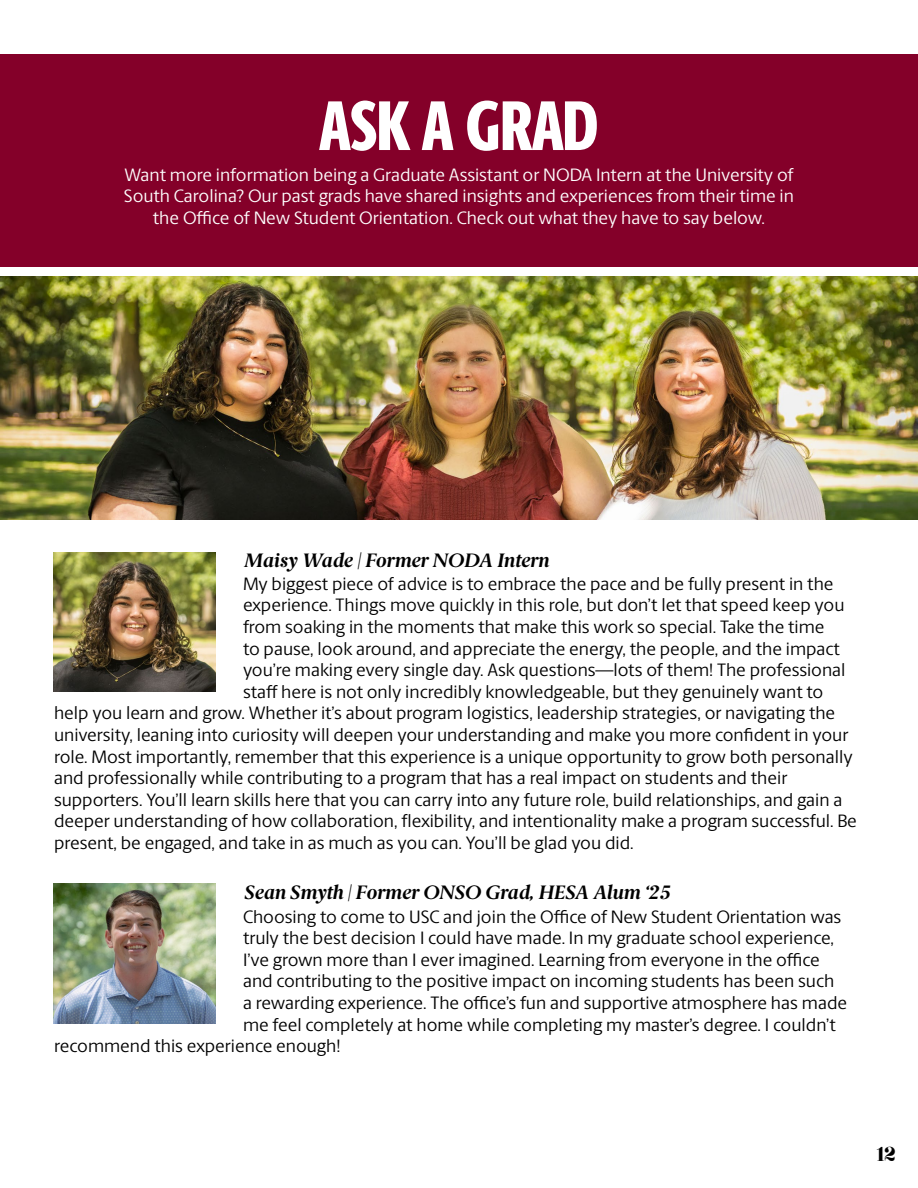
<style>
.page{position:relative;width:918px;height:1188px;background:#fff}
.page>*{position:absolute;margin:0;border:0;box-sizing:border-box;transform-origin:0 0}
.t1{font:800 70.5px "Berlingske Sans X Cn";letter-spacing:-.01em;color:#fff}
.t2{font:italic 700 19.5px "Berlingske Serif";letter-spacing:-.01em;color:#000}
.t3{font:18px "Berlingske Sans";color:#000}
.t4{font:18px/21.6px "Berlingske Sans";color:#fff;text-align:center}
.t5{font:18px "Karlie Extras";color:#000}
</style>
<div class="page">
<div style="left:0;top:54px;width:918px;height:212px;background:#840029"></div>
<img style="left:0;top:277px;width:918px;height:243px">
<img style="left:54px;top:552px;width:162px;height:140px">
<img style="left:54px;top:884px;width:162px;height:139px">
<h1 class="t1" style="left:319px;top:73px;width:282px">ASK A GRAD</h1>
<p class="t4" style="left:124px;top:163px;width:672px">Want more information being a Graduate Assistant or NODA Intern at the University of<br>South Carolina? Our past grads have shared insights and experiences from their time in the Office of New Student Orientation. Check out what they have to say below.</p>
<p class="t2" style="left:244px;top:547px;width:307px">Maisy Wade | Former NODA Intern</p>
<p class="t3" style="left:243px;top:571px;width:592px">My biggest piece of advice is to embrace the pace and be fully present in the</p>
<p class="t3" style="left:243px;top:593px;width:603px">experience. Things move quickly in this role, but don’t let that speed keep you</p>
<p class="t3" style="left:243px;top:614px;width:583px">from soaking in the moments that make this work so special. Take the time</p>
<p class="t3" style="left:243px;top:636px;width:599px">to pause, look around, and appreciate the energy, the people, and the impact</p>
<p class="t3" style="left:243px;top:658px;width:604px">you’re making every single day. Ask questions—lots of them! The professional</p>
<p class="t3" style="left:243px;top:679px;width:582px">staff here is not only incredibly knowledgeable, but they genuinely want to</p>
<p class="t3" style="left:54px;top:701px;width:783px">help you learn and grow. Whether it’s about program logistics, leadership strategies, or navigating the</p>
<p class="t3" style="left:54px;top:722px;width:796px">university, leaning into curiosity will deepen your understanding and make you more confident in your</p>
<p class="t3" style="left:54px;top:744px;width:800px">role. Most importantly, remember that this experience is a unique opportunity to grow both personally</p>
<p class="t3" style="left:54px;top:766px;width:735px">and professionally while contributing to a program that has a real impact on students and their</p>
<p class="t3" style="left:54px;top:787px;width:790px">supporters. You’ll learn skills here that you can carry into any future role, build relationships, and gain a</p>
<p class="t3" style="left:54px;top:809px;width:804px">deeper understanding of how collaboration, flexibility, and intentionality make a program successful. Be</p>
<p class="t3" style="left:54px;top:830px;width:581px">present, be engaged, and take in as much as you can. You’ll be glad you did.</p>
<p class="t2" style="left:244px;top:878px;width:428px">Sean Smyth | Former ONSO Grad, HESA Alum ‘25</p>
<p class="t3" style="left:243px;top:904px;width:600px">Choosing to come to USC and join the Office of New Student Orientation was</p>
<p class="t3" style="left:243px;top:925px;width:593px">truly the best decision I could have made. In my graduate school experience,</p>
<p class="t3" style="left:243px;top:947px;width:578px">I’ve grown more than I ever imagined. Learning from everyone in the office</p>
<p class="t3" style="left:243px;top:969px;width:593px">and contributing to the positive impact on incoming students has been such</p>
<p class="t3" style="left:243px;top:990px;width:606px">a rewarding experience. The office’s fun and supportive atmosphere has made</p>
<p class="t3" style="left:243px;top:1012px;width:594px">me feel completely at home while completing my master’s degree. I couldn’t</p>
<p class="t3" style="left:54px;top:1033px;width:288px">recommend this experience enough!</p>
<p class="t5" style="left:876px;top:1145px;width:21px">12</p>
</div>
